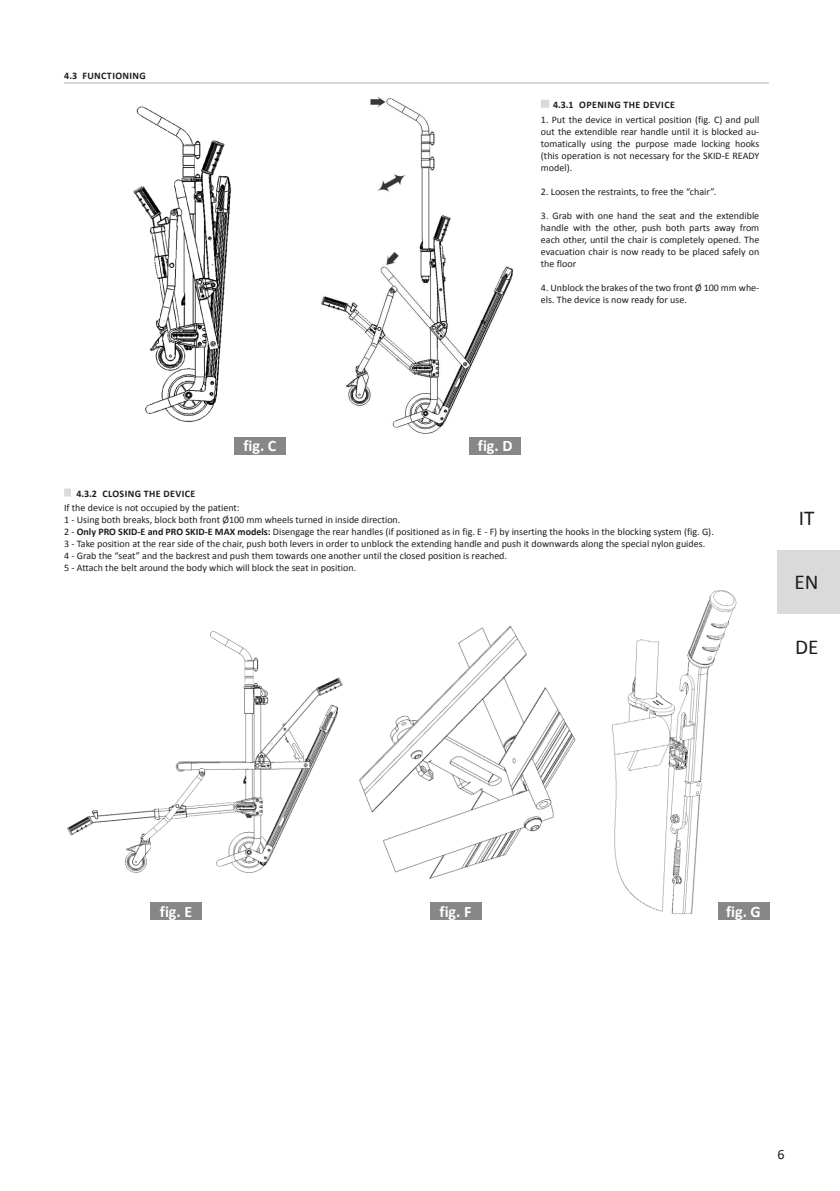
<style>
.page{position:relative;width:840px;height:1191px;background:#fff}
.page>*{position:absolute;margin:0;border:0;box-sizing:border-box;transform-origin:0 0}
.t1{font:21.2px "Calibri";color:#1d1d1b}
.Corpo_5{font:700 16px "Calibri";color:#fff}
.t2{font:14px "Calibri";color:#1d1d1b}
.Corpo_5_con_0_5mm_pr{font:10px/12px "Calibri";color:#1d1d1b;text-align:justify}
.t3{font:700 10px "Calibri";letter-spacing:.04em;color:#1d1d1b}
.s1{font-weight:700}
</style>
<div class="page">
<div style="left:777px;top:549px;width:62px;height:64px;background:#dadada"></div>
<hr style="left:64px;top:83px;width:704px;height:1px;background:#b2b2b2">
<div style="left:64px;top:488px;width:7px;height:8px;background:#dadada"></div>
<img style="left:133px;top:106px;width:98px;height:316px">
<img style="left:321px;top:96px;width:192px;height:338px">
<div style="left:540px;top:100px;width:9px;height:8px;background:#dadada"></div>
<img style="left:67px;top:631px;width:276px;height:242px">
<img style="left:359px;top:625px;width:217px;height:254px">
<img style="left:612px;top:590px;width:125px;height:324px">
<div style="left:234px;top:437px;width:51px;height:17px;background:#878787"></div>
<div style="left:150px;top:902px;width:51px;height:18px;background:#878787"></div>
<div style="left:430px;top:902px;width:51px;height:18px;background:#878787"></div>
<div style="left:717px;top:902px;width:51px;height:18px;background:#878787"></div>
<div style="left:469px;top:437px;width:51px;height:17px;background:#878787"></div>
<p class="t3" style="left:64px;top:68px;width:83px">4.3 FUNCTIONING</p>
<p class="t3" style="left:553px;top:97px;width:123px">4.3.1 OPENING THE DEVICE</p>
<p class="Corpo_5_con_0_5mm_pr" style="left:540px;top:113px;width:220px">1. Put the device in vertical position (fig. C) and pull out the extendible rear handle until it is blocked au&shy;tomatically using the purpose made locking hooks (this operation is not necessary for the SKID-E READY model).</p>
<p class="Corpo_5_con_0_5mm_pr" style="left:540px;top:185px;width:177px">2. Loosen the restraints, to free the “chair”.</p>
<p class="Corpo_5_con_0_5mm_pr" style="left:540px;top:209px;width:220px">3. Grab with one hand the seat and the extendible handle with the other, push both parts away from each other, until the chair is completely opened. The evacuation chair is now ready to be placed safely on the floor</p>
<p class="Corpo_5_con_0_5mm_pr" style="left:540px;top:281px;width:220px">4. Unblock the brakes of the two front Ø 100 mm whe&shy;els. The device is now ready for use.</p>
<p class="Corpo_5" style="left:243px;top:434px;width:34px">fig. C</p>
<p class="Corpo_5" style="left:477px;top:434px;width:36px">fig. D</p>
<p class="t3" style="left:76px;top:486px;width:120px">4.3.2 CLOSING THE DEVICE</p>
<p class="Corpo_5_con_0_5mm_pr" style="left:64px;top:502px;width:177px">If the device is not occupied by the patient:</p>
<p class="Corpo_5_con_0_5mm_pr" style="left:64px;top:514px;width:337px">1 - Using both breaks, block both front Ø100 mm wheels turned in inside direction.</p>
<p class="Corpo_5_con_0_5mm_pr" style="left:64px;top:526px;width:651px">2 - <span class="s1">Only PRO SKID-E and PRO SKID-E MAX models:</span> Disengage the rear handles (if positioned as in fig. E - F) by inserting the hooks in the blocking system (fig. G).</p>
<p class="Corpo_5_con_0_5mm_pr" style="left:64px;top:538px;width:642px">3 - Take position at the rear side of the chair, push both levers in order to unblock the extending handle and push it downwards along the special nylon guides.</p>
<p class="Corpo_5_con_0_5mm_pr" style="left:64px;top:550px;width:444px">4 - Grab the “seat” and the backrest and push them towards one another until the closed position is reached.</p>
<p class="Corpo_5_con_0_5mm_pr" style="left:64px;top:562px;width:293px">5 - Attach the belt around the body which will block the seat in position.</p>
<h1 class="t1" style="left:798px;top:503px;width:17px">IT</h1>
<h1 class="t1" style="left:794px;top:567px;width:26px">EN</h1>
<h1 class="t1" style="left:794px;top:632px;width:25px">DE</h1>
<p class="Corpo_5" style="left:160px;top:900px;width:34px">fig. E</p>
<p class="Corpo_5" style="left:439px;top:900px;width:33px">fig. F</p>
<p class="Corpo_5" style="left:725px;top:900px;width:36px">fig. G</p>
<h3 class="t2" style="left:777px;top:1144px;width:9px">6</h3>
</div>
